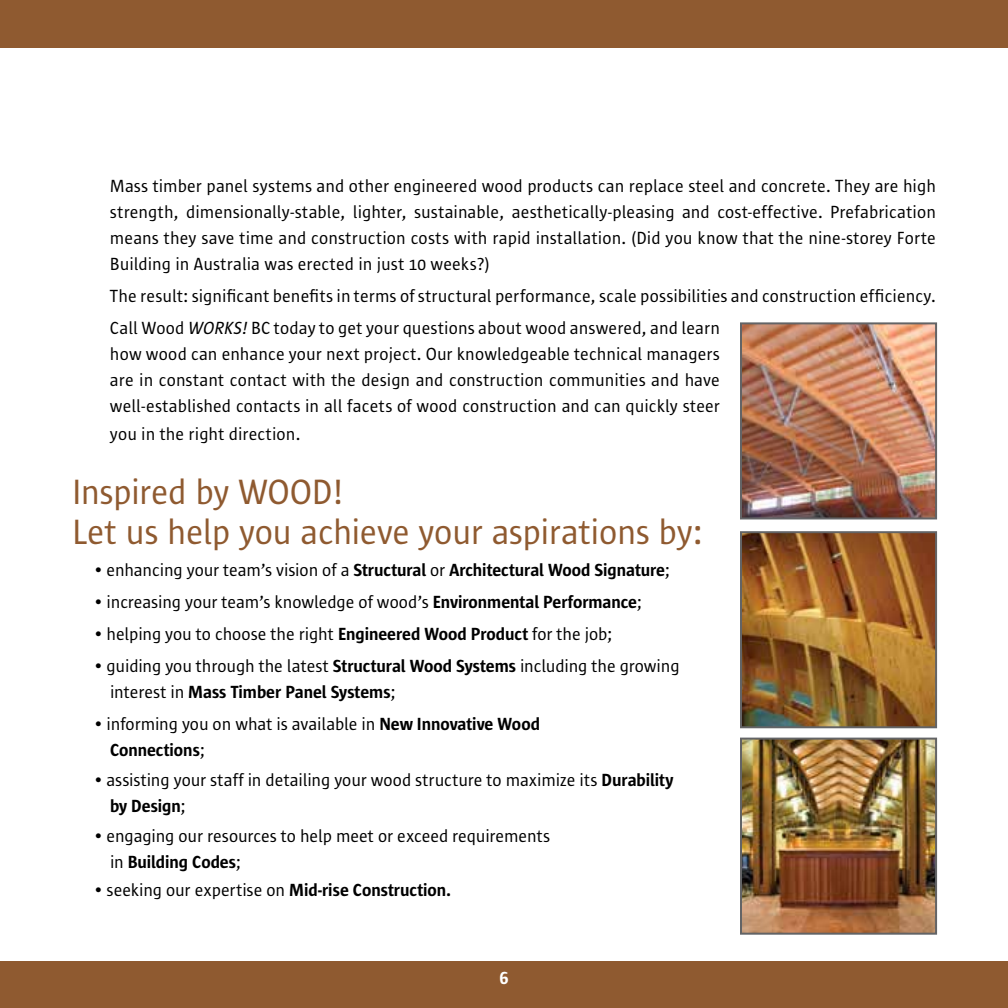
<style>
.page{position:relative;width:1008px;height:1008px;background:#fff}
.page>*{position:absolute;margin:0;border:0;box-sizing:border-box;transform-origin:0 0}
.t1{font:36px/40px "Sun Sans";letter-spacing:-.015em;color:#8f5a30}
.t2{font:18px/26px "Sun Sans";color:#000}
.t3{font:600 18px "Sun Sans";letter-spacing:-.005em;color:#000}
.t4{font:600 18px "Sun Sans";color:#fff}
.s1{font-style:italic}
.s2{font-weight:400}
.s3{font-weight:600}
</style>
<div class="page">
<div style="left:0;top:0;width:1008px;height:48px;background:#8f5a30"></div>
<div style="left:0;top:962px;width:1008px;height:46px;background:#8f5a30"></div>
<img style="left:743px;top:534px;width:191px;height:191px">
<div style="left:740px;top:531px;width:197px;height:197px;border:2px solid #636466"></div>
<img style="left:743px;top:325px;width:191px;height:191px">
<div style="left:740px;top:322px;width:197px;height:197px;border:2px solid #636466"></div>
<img style="left:743px;top:741px;width:191px;height:191px">
<div style="left:740px;top:738px;width:197px;height:197px;border:2px solid #636466"></div>
<p class="t2" style="left:110px;top:173px;width:828px;text-align:justify">Mass timber panel systems and other engineered wood products can replace steel and concrete. They are high strength, dimensionally-stable, lighter, sustainable, aesthetically-pleasing and cost-effective. Prefabrication means they save time and construction costs with rapid installation. (Did you know that the nine-storey Forte Building in Australia was erected in just 10 weeks?)</p>
<p class="t2" style="left:110px;top:280px;width:827px;line-height:32px">The result: significant benefits in terms of structural performance, scale possibilities and construction efficiency.<br>Call Wood <span class="s1">WORKS!</span> BC today to get your questions about wood answered, and learn</p>
<p class="t2" style="left:110px;top:341px;width:612px;text-align:justify">how wood can enhance your next project. Our knowledgeable technical managers are in constant contact with the design and construction communities and have well-established contacts in all facets of wood construction and can quickly steer</p>
<p class="t2" style="left:110px;top:421px;width:192px">you in the right direction.</p>
<h1 class="t1" style="left:72px;top:473px;width:632px">Inspired by WOOD!<br>Let us help you achieve your aspirations by:</h1>
<p class="t3" style="left:94px;top:561px;width:578px"><span class="s2">• enhancing your team’s vision of a</span> Structural <span class="s2">or</span> Architectural Wood Signature<span class="s2">;</span></p>
<p class="t2" style="left:94px;top:589px;width:550px">• increasing your team’s knowledge of wood’s <span class="s3">Environmental Performance</span>;</p>
<p class="t2" style="left:94px;top:621px;width:520px">• helping you to choose the right <span class="s3">Engineered Wood Product</span> for the job;</p>
<p class="t2" style="left:110px;top:653px;width:571px;text-indent:-16px">• guiding you through the latest <span class="s3">Structural Wood Systems</span> including the growing interest in <span class="s3">Mass Timber Panel Systems</span>;</p>
<p class="t2" style="left:110px;top:711px;width:431px;text-indent:-16px">• informing you on what is available in <span class="s3">New Innovative Wood<br>Connections</span>;</p>
<p class="t2" style="left:110px;top:767px;width:565px;text-indent:-16px">• assisting your staff in detailing your wood structure to maximize its <span class="s3">Durability by Design</span>;</p>
<p class="t2" style="left:110px;top:823px;width:442px;text-indent:-16px">• engaging our resources to help meet or exceed requirements in <span class="s3">Building Codes</span>;</p>
<p class="t2" style="left:94px;top:877px;width:358px">• seeking our expertise on <span class="s3">Mid-rise Construction.</span></p>
<p class="t4" style="left:500px;top:969px;width:10px">6</p>
</div>
